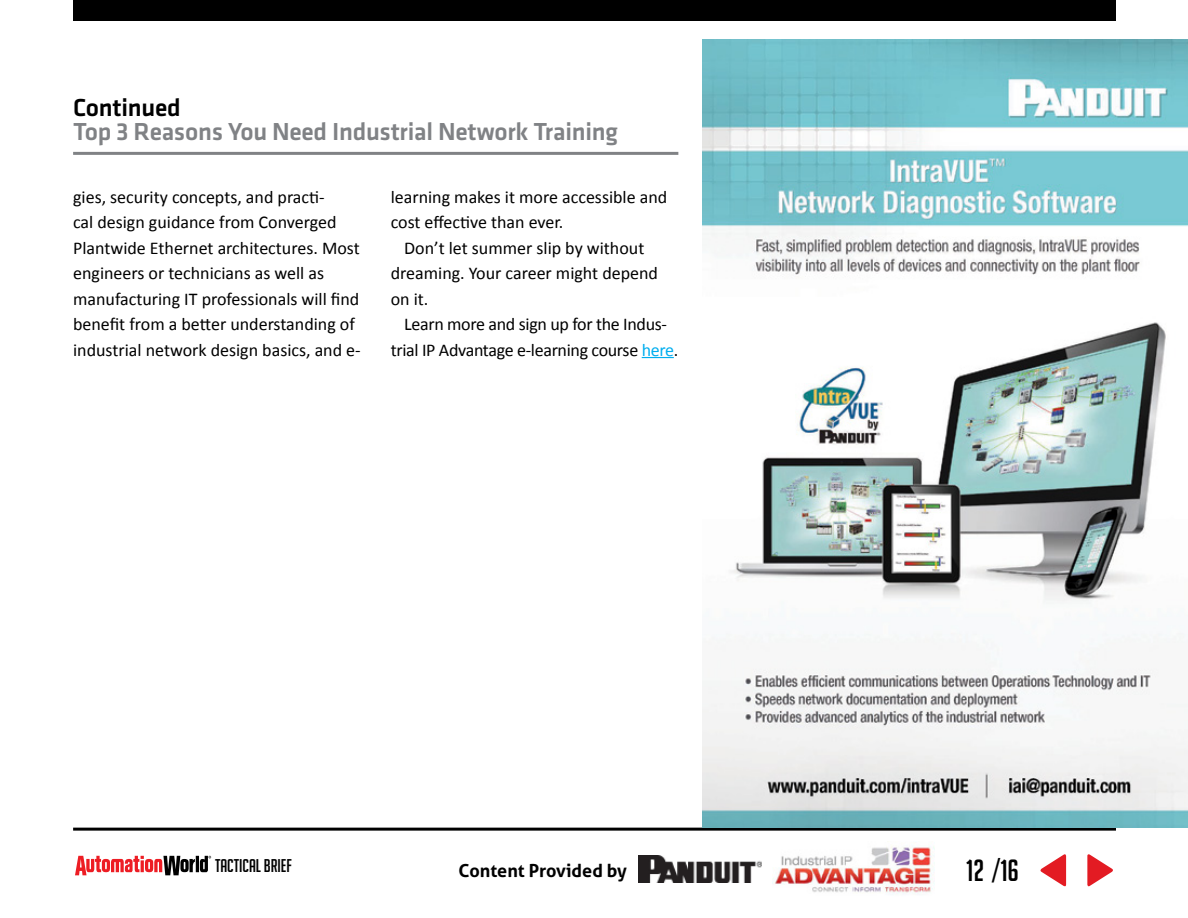
<style>
.page{position:relative;width:1188px;height:918px;background:#fff}
.page>*{position:absolute;margin:0;border:0;box-sizing:border-box;transform-origin:0 0}
.t1{font:30px "Big Noodle Titling";color:#000}
.t2{font:500 25.5px "Klavika";letter-spacing:-.01em;color:#808285}
.t3{font:500 25.5px "Klavika";letter-spacing:-.01em;color:#000}
.t4{font:18px/25.5px "Calibri";color:#000}
.t5{font:18px/25.5px "Calibri";letter-spacing:-.02em;color:#000;text-align:center}
.t6{font:700 18px "Aller";color:#000}
.t7{font:18px "Big Noodle Titling";color:#000}
.s1{color:#00aeef}
</style>
<div class="page">
<svg style="left:75px;top:856px;width:136px;height:19px"></svg>
<div style="left:73px;top:0;width:1043px;height:21px;background:#000"></div>
<hr style="left:73px;top:828px;width:1043px;height:3px;background:#000">
<svg style="left:1087px;top:854px;width:26px;height:33px"></svg>
<svg style="left:1040px;top:854px;width:26px;height:33px"></svg>
<img style="left:639px;top:856px;width:123px;height:27px">
<hr style="left:642px;top:357px;width:32px;height:1px;background:#00aeef">
<img style="left:702px;top:39px;width:486px;height:789px">
<hr style="left:73px;top:152px;width:605px;height:3px;background:#808285">
<img style="left:773px;top:846px;width:161px;height:48px">
<h2 class="t3" style="left:73px;top:94px;width:109px">Continued</h2>
<h2 class="t2" style="left:73px;top:118px;width:546px">Top 3 Reasons You Need Industrial Network Training</h2>
<p class="t4" style="left:73px;top:184px;width:289px">gies, security concepts, and practi-<br>cal design guidance from Converged Plantwide Ethernet architectures. Most engineers or technicians as well as manufacturing IT professionals will find benefit from a better understanding of industrial network design basics, and e-</p>
<p class="t4" style="left:391px;top:184px;width:278px">learning makes it more accessible and cost effective than ever.</p>
<p class="t4" style="left:391px;top:235px;width:269px;text-indent:14px">Don’t let summer slip by without dreaming. Your career might depend on it.</p>
<p class="t5" style="left:391px;top:311px;width:289px">Learn more and sign up for the Indus&shy;trial IP Advantage e-learning course <span class="s1">here</span>.</p>
<p class="t7" style="left:215px;top:856px;width:78px">TACTICAL BRIEF</p>
<p class="t6" style="left:458px;top:859px;width:170px">Content Provided by</p>
<h1 class="t1" style="left:966px;top:854px;width:54px">12 /16</h1>
</div>
